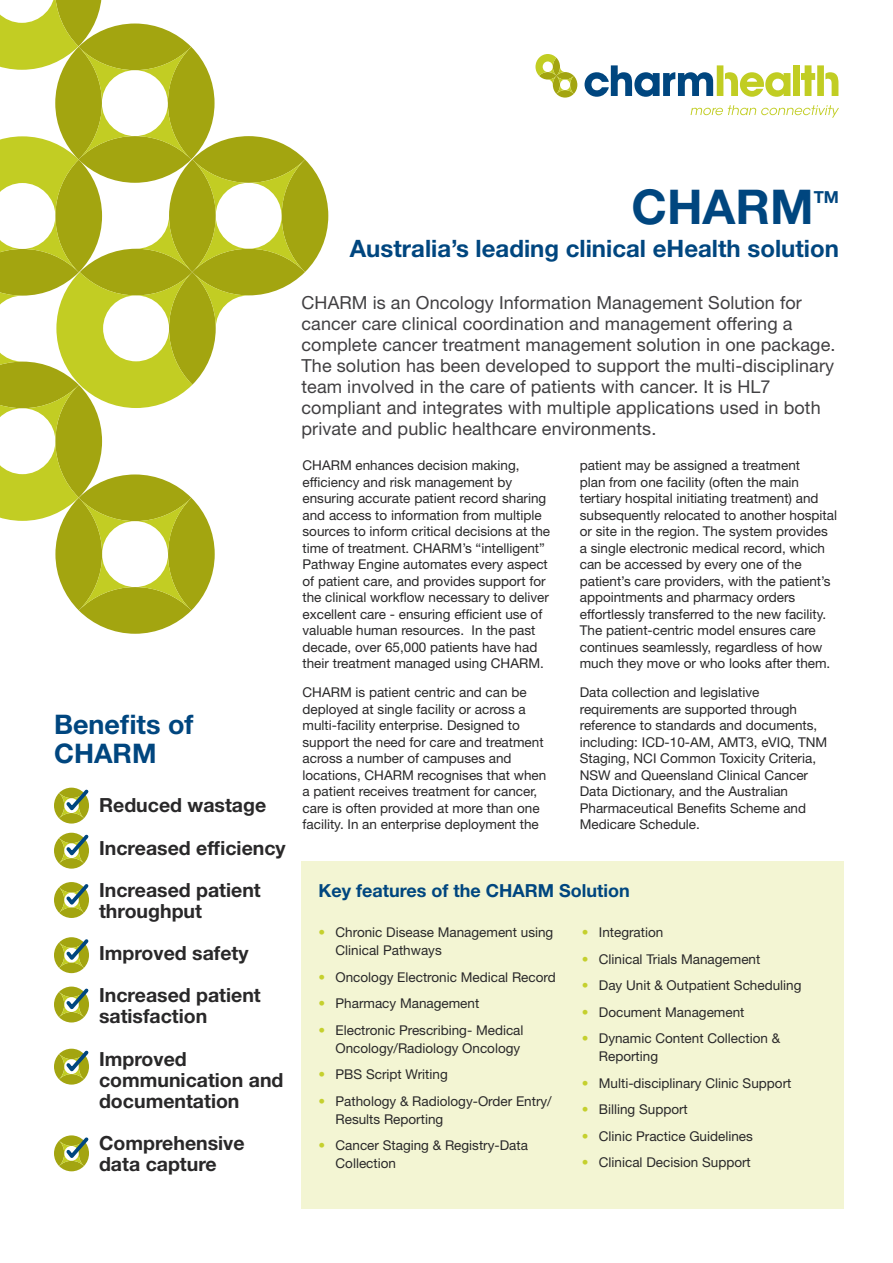
<style>
.page{position:relative;width:893px;height:1263px;background:#fff}
.page>*{position:absolute;margin:0;border:0;box-sizing:border-box;transform-origin:0 0}
.document_title_-_1_1{font:700 48px "Helvetica Neue LT Std";color:#00467f}
.document_title_-_3{font:700 27px/28.5px "Helvetica Neue LT Std";color:#00467f}
.document_title_-_2_2{font:700 24px "Helvetica Neue LT Std";color:#00467f}
.body_text_-_shoutout{font:700 19.5px/21px "Helvetica Neue LT Std";color:#292829}
.document_text_head_2{font:18px/21px "Helvetica Neue LT Std";letter-spacing:.005em;color:#414042}
.Body_text_head_1{font:700 18px "Helvetica Neue LT Std";color:#00467f}
.document_title_-_1_1-2{font:700 16.65px "Helvetica Neue LT Std";color:#00467f}
.body_text_2{font:13.5px/16.5px "Helvetica Neue LT Std";color:#292829}
.s1{color:#c5d02e}
</style>
<div class="page">
<div style="left:79px;top:587px;width:112px;height:47px;background:#a3a510;border-radius:50%"></div>
<svg style="left:0;top:0;width:328px;height:610px"></svg>
<div style="left:301px;top:861px;width:543px;height:348px;background:#f3f5d3"></div>
<div style="left:793px;top:65px;width:7px;height:31px;background:#c1cd23"></div>
<svg style="left:801px;top:65px;width:37px;height:31px"></svg>
<svg style="left:585px;top:65px;width:205px;height:32px"></svg>
<svg style="left:556px;top:90px;width:18px;height:8px"></svg>
<svg style="left:535px;top:54px;width:42px;height:40px"></svg>
<svg style="left:691px;top:105px;width:148px;height:13px"></svg>
<div style="left:59px;top:813px;width:25px;height:10px;background:#a3a510;border-radius:50%"></div>
<svg style="left:54px;top:787px;width:35px;height:31px"></svg>
<svg style="left:59px;top:858px;width:25px;height:11px"></svg>
<svg style="left:54px;top:832px;width:35px;height:31px"></svg>
<svg style="left:59px;top:907px;width:25px;height:11px"></svg>
<svg style="left:54px;top:882px;width:35px;height:31px"></svg>
<div style="left:59px;top:963px;width:25px;height:10px;background:#a3a510;border-radius:50%"></div>
<svg style="left:54px;top:937px;width:35px;height:31px"></svg>
<div style="left:59px;top:1012px;width:25px;height:10px;background:#a3a510;border-radius:50%"></div>
<svg style="left:54px;top:986px;width:35px;height:31px"></svg>
<div style="left:59px;top:1074px;width:25px;height:10px;background:#a3a510;border-radius:50%"></div>
<svg style="left:54px;top:1048px;width:35px;height:31px"></svg>
<div style="left:59px;top:1161px;width:25px;height:10px;background:#a3a510;border-radius:50%"></div>
<svg style="left:54px;top:1135px;width:35px;height:31px"></svg>
<p class="document_title_-_3" style="left:54px;top:710px;width:141px">Benefits of<br>CHARM</p>
<p class="body_text_-_shoutout" style="left:99px;top:794px;width:169px">Reduced wastage</p>
<p class="body_text_-_shoutout" style="left:99px;top:837px;width:188px">Increased efficiency</p>
<p class="body_text_-_shoutout" style="left:99px;top:879px;width:163px">Increased patient throughput</p>
<p class="body_text_-_shoutout" style="left:99px;top:942px;width:151px">Improved safety</p>
<p class="body_text_-_shoutout" style="left:99px;top:984px;width:163px">Increased patient satisfaction</p>
<p class="body_text_-_shoutout" style="left:99px;top:1048px;width:186px">Improved communication and documentation</p>
<p class="body_text_-_shoutout" style="left:99px;top:1132px;width:147px">Comprehensive data capture</p>
<p class="document_title_-_1_1" style="left:631px;top:177px;width:184px">CHARM</p>
<p class="document_title_-_1_1-2" style="left:814px;top:186px;width:27px">TM</p>
<p class="document_title_-_2_2" style="left:350px;top:234px;width:491px">Australia’s leading clinical eHealth solution</p>
<p class="document_text_head_2" style="left:301px;top:292px;width:535px">CHARM is an Oncology Information Management Solution for cancer care clinical coordination and management offering a complete cancer treatment management solution in one package.<br>The solution has been developed to support the multi-disciplinary team involved in the care of patients with cancer. It is HL7 compliant and integrates with multiple applications used in both private and public healthcare environments.</p>
<p class="body_text_2" style="left:303px;top:457px;width:249px">CHARM enhances decision making, efficiency and risk management by ensuring accurate patient record sharing and access to information from multiple sources to inform critical decisions at the time of treatment. CHARM’s “intelligent” Pathway Engine automates every aspect of patient care, and provides support for the clinical workflow necessary to deliver excellent care - ensuring efficient use of valuable human resources. In the past decade, over 65,000 patients have had their treatment managed using CHARM.</p>
<p class="body_text_2" style="left:303px;top:684px;width:245px">CHARM is patient centric and can be deployed at single facility or across a multi-facility enterprise. Designed to support the need for care and treatment across a number of campuses and locations, CHARM recognises that when a patient receives treatment for cancer, care is often provided at more than one facility. In an enterprise deployment the</p>
<p class="body_text_2" style="left:580px;top:457px;width:259px">patient may be assigned a treatment<br>plan from one facility (often the main tertiary hospital initiating treatment) and subsequently relocated to another hospital or site in the region. The system provides a single electronic medical record, which can be accessed by every one of the patient’s care providers, with the patient’s appointments and pharmacy orders effortlessly transferred to the new facility.<br>The patient-centric model ensures care continues seamlessly, regardless of how much they move or who looks after them.</p>
<p class="body_text_2" style="left:580px;top:684px;width:249px">Data collection and legislative requirements are supported through reference to standards and documents, including: ICD-10-AM, AMT3, eVIQ, TNM Staging, NCI Common Toxicity Criteria, NSW and Queensland Clinical Cancer Data Dictionary, and the Australian Pharmaceutical Benefits Scheme and Medicare Schedule.</p>
<p class="Body_text_head_1" style="left:318px;top:880px;width:313px">Key features of the CHARM Solution</p>
<p class="body_text_2" style="left:335px;top:923px;width:219px;line-height:18px;text-indent:-17px"><span class="s1">•</span> Chronic Disease Management using<br>Clinical Pathways</p>
<p class="body_text_2" style="left:318px;top:968px;width:239px"><span class="s1">•</span> Oncology Electronic Medical Record</p>
<p class="body_text_2" style="left:318px;top:995px;width:162px"><span class="s1">•</span> Pharmacy Management</p>
<p class="body_text_2" style="left:318px;top:1021px;width:207px;line-height:18px;text-align:right"><span class="s1">•</span> Electronic Prescribing- Medical<br>Oncology/Radiology Oncology</p>
<p class="body_text_2" style="left:318px;top:1066px;width:131px"><span class="s1">•</span> PBS Script Writing</p>
<p class="body_text_2" style="left:335px;top:1092px;width:218px;line-height:18px;text-indent:-17px"><span class="s1">•</span> Pathology &amp; Radiology-Order Entry/<br>Results Reporting</p>
<p class="body_text_2" style="left:335px;top:1136px;width:194px;line-height:18px;text-indent:-17px"><span class="s1">•</span> Cancer Staging &amp; Registry-Data<br>Collection</p>
<p class="body_text_2" style="left:582px;top:924px;width:83px"><span class="s1">•</span> Integration</p>
<p class="body_text_2" style="left:582px;top:950px;width:180px"><span class="s1">•</span> Clinical Trials Management</p>
<p class="body_text_2" style="left:582px;top:977px;width:221px"><span class="s1">•</span> Day Unit &amp; Outpatient Scheduling</p>
<p class="body_text_2" style="left:582px;top:1003px;width:164px"><span class="s1">•</span> Document Management</p>
<p class="body_text_2" style="left:599px;top:1029px;width:183px;line-height:18px;text-indent:-17px"><span class="s1">•</span> Dynamic Content Collection &amp;<br>Reporting</p>
<p class="body_text_2" style="left:582px;top:1074px;width:211px"><span class="s1">•</span> Multi-disciplinary Clinic Support</p>
<p class="body_text_2" style="left:582px;top:1101px;width:108px"><span class="s1">•</span> Billing Support</p>
<p class="body_text_2" style="left:582px;top:1127px;width:173px"><span class="s1">•</span> Clinic Practice Guidelines</p>
<p class="body_text_2" style="left:582px;top:1154px;width:171px"><span class="s1">•</span> Clinical Decision Support</p>
</div>
